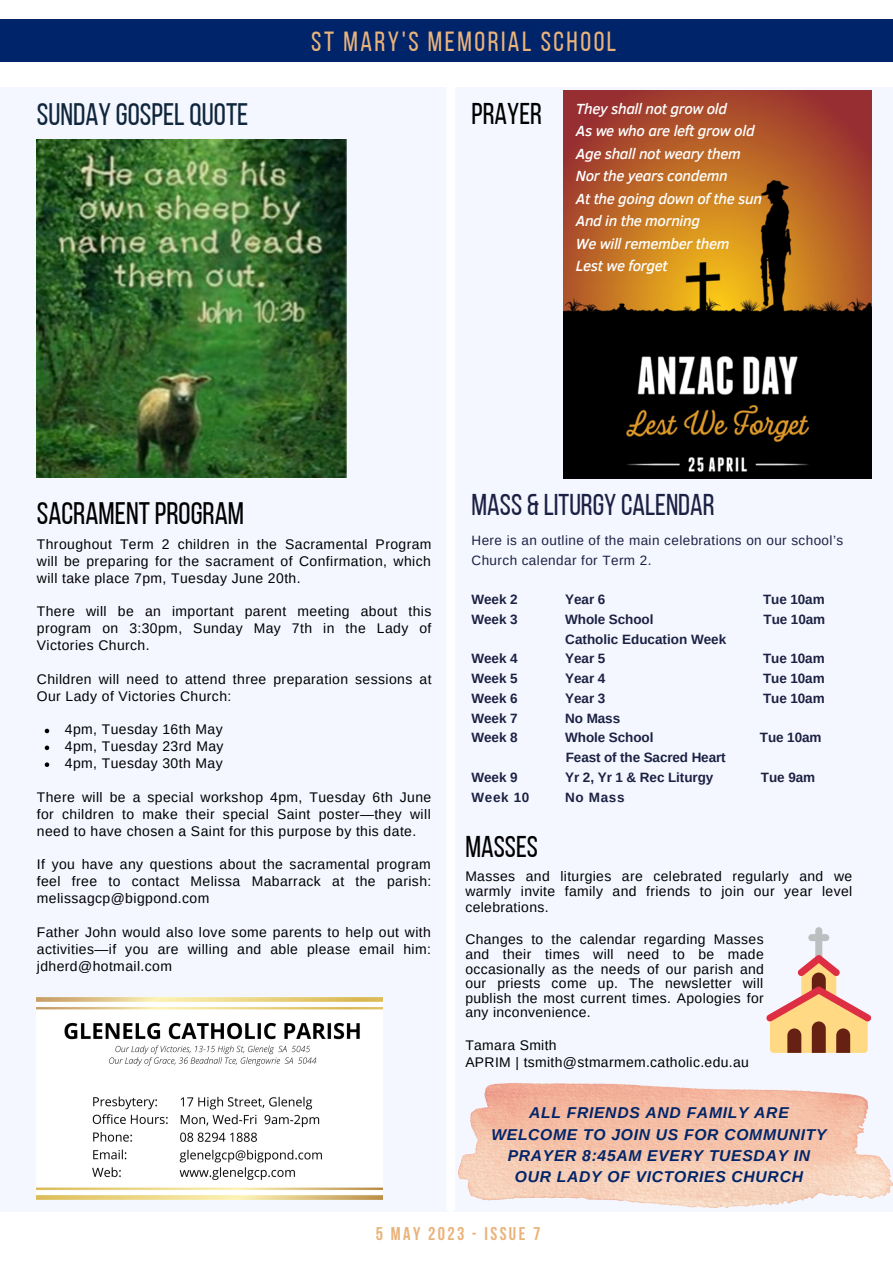
<style>
.page{position:relative;width:893px;height:1264px;background:#fff}
.page>*{position:absolute;margin:0;border:0;box-sizing:border-box;transform-origin:0 0}
.t1{font:31.05px "Bebas Neue";color:#10263c}
.t2{font:31.05px "Bebas Neue";color:#000}
.t3{font:30px "Bebas Neue";color:#1c2143}
.t4{font:30px "Bebas Neue";color:#000}
.t5{font:27.6px "Bebas Neue";letter-spacing:.09em;color:#eab37b}
.t6{font:700 18.45px "Bebas Neue";letter-spacing:.13em;color:#eab37b}
.t7{font:italic 700 15.75px/21.3px "Arimo";letter-spacing:.045em;color:#002469;text-align:center}
.t8{font:italic 500 15.15px "Clear Sans";letter-spacing:-.02em;color:#fff}
.t9{font:13.95px/16.8px "Arimo";letter-spacing:.03em;color:#000;text-align:justify}
.t10{font:700 13.5px "Arimo";letter-spacing:-.005em;color:#1c2143}
.t11{font:13.5px/19.8px "Arimo";letter-spacing:.03em;color:#1c2143}
</style>
<div class="page">
<div style="left:0;top:19px;width:892px;height:43px;background:#002469"></div>
<div style="left:0;top:87px;width:892px;height:1124px;background:#f4f7ff"></div>
<img style="left:37px;top:997px;width:345px;height:202px">
<div style="left:446px;top:72px;width:9px;height:1135px;background:#fff"></div>
<svg style="left:766px;top:927px;width:105px;height:125px"></svg>
<img style="left:37px;top:139px;width:309px;height:339px">
<img style="left:563px;top:90px;width:308px;height:388px">
<img style="left:458px;top:1083px;width:434px;height:124px">
<svg style="left:45px;top:728px;width:4px;height:5px"></svg>
<svg style="left:45px;top:745px;width:4px;height:5px"></svg>
<svg style="left:45px;top:762px;width:4px;height:5px"></svg>
<p class="t5" style="left:311px;top:30px;width:306px">ST MARY'S MEMORIAL SCHOOL</p>
<p class="t1" style="left:37px;top:102px;width:213px">SUNDAY GOSPEL QUOTE</p>
<p class="t4" style="left:471px;top:102px;width:72px">PRAYER</p>
<p class="t8" style="left:576px;top:97px;width:153px">They shall not grow old</p>
<p class="t8" style="left:576px;top:120px;width:180px">As we who are left grow old</p>
<p class="t8" style="left:576px;top:142px;width:166px">Age shall not weary them</p>
<p class="t8" style="left:576px;top:165px;width:153px">Nor the years condemn</p>
<p class="t8" style="left:576px;top:187px;width:187px">At the going down of the sun</p>
<p class="t8" style="left:576px;top:210px;width:126px">And in the morning</p>
<p class="t8" style="left:576px;top:232px;width:155px">We will remember them</p>
<p class="t8" style="left:576px;top:255px;width:93px">Lest we forget</p>
<p class="t2" style="left:37px;top:500px;width:209px">SACRAMENTPROGRAM</p>
<p class="t9" style="left:37px;top:535px;width:396px">Throughout Term 2 children in the Sacramental Program will be preparing for the sacrament of Confirmation, which will take place 7pm, Tuesday June 20th.</p>
<p class="t9" style="left:37px;top:603px;width:396px">There will be an important parent meeting about this program on 3:30pm, Sunday May 7th in the Lady of Victories Church.</p>
<p class="t9" style="left:37px;top:670px;width:396px">Children will need to attend three preparation sessions at<br>Our Lady of Victories Church:</p>
<p class="t9" style="left:65px;top:721px;width:159px">4pm, Tuesday 16th May</p>
<p class="t9" style="left:65px;top:738px;width:160px">4pm, Tuesday 23rd May</p>
<p class="t9" style="left:65px;top:754px;width:159px">4pm, Tuesday 30th May</p>
<p class="t9" style="left:37px;top:788px;width:396px">There will be a special workshop 4pm, Tuesday 6th June for children to make their special Saint poster—they will need to have chosen a Saint for this purpose by this date.</p>
<p class="t9" style="left:37px;top:856px;width:396px">If you have any questions about the sacramental program feel free to contact Melissa Mabarrack at the parish: melissagcp@bigpond.com</p>
<p class="t9" style="left:37px;top:923px;width:395px">Father John would also love some parents to help out with activities—if you are willing and able please email him: jdherd@hotmail.com</p>
<p class="t3" style="left:471px;top:492px;width:245px">MASS &amp; LITURGY CALENDAR</p>
<p class="t11" style="left:471px;top:530px;width:373px">Here is an outline of the main celebrations on our school’s<br>Church calendar for Term 2.</p>
<p class="t10" style="left:471px;top:592px;width:48px">Week 2</p>
<p class="t10" style="left:565px;top:592px;width:42px">Year 6</p>
<p class="t10" style="left:763px;top:592px;width:63px">Tue 10am</p>
<p class="t10" style="left:471px;top:611px;width:48px">Week 3</p>
<p class="t10" style="left:565px;top:611px;width:90px">Whole School</p>
<p class="t10" style="left:763px;top:611px;width:63px">Tue 10am</p>
<p class="t10" style="left:565px;top:631px;width:162px">Catholic Education Week</p>
<p class="t10" style="left:471px;top:651px;width:48px">Week 4</p>
<p class="t10" style="left:565px;top:651px;width:42px">Year 5</p>
<p class="t10" style="left:763px;top:651px;width:63px">Tue 10am</p>
<p class="t10" style="left:471px;top:671px;width:48px">Week 5</p>
<p class="t10" style="left:565px;top:671px;width:42px">Year 4</p>
<p class="t10" style="left:763px;top:671px;width:63px">Tue 10am</p>
<p class="t10" style="left:471px;top:690px;width:48px">Week 6</p>
<p class="t10" style="left:565px;top:690px;width:42px">Year 3</p>
<p class="t10" style="left:763px;top:690px;width:63px">Tue 10am</p>
<p class="t10" style="left:471px;top:710px;width:48px">Week 7</p>
<p class="t10" style="left:565px;top:710px;width:56px">No Mass</p>
<p class="t10" style="left:471px;top:730px;width:48px">Week 8</p>
<p class="t10" style="left:565px;top:730px;width:90px">Whole School</p>
<p class="t10" style="left:759px;top:730px;width:63px">Tue 10am</p>
<p class="t10" style="left:566px;top:749px;width:161px">Feast of the Sacred Heart</p>
<p class="t10" style="left:471px;top:769px;width:48px">Week 9</p>
<p class="t10" style="left:565px;top:769px;width:150px">Yr 2, Yr 1 &amp; Rec Liturgy</p>
<p class="t10" style="left:761px;top:769px;width:56px">Tue 9am</p>
<p class="t10" style="left:471px;top:789px;width:59px">Week 10</p>
<p class="t10" style="left:565px;top:789px;width:61px">No Mass</p>
<p class="t4" style="left:465px;top:834px;width:74px">MASSES</p>
<p class="t9" style="left:465px;top:868px;width:388px;line-height:15.5px">Masses and liturgies are celebrated regularly and we warmly invite family and friends to join our year level celebrations.</p>
<p class="t9" style="left:465px;top:932px;width:300px;line-height:14.5px">Changes to the calendar regarding Masses and their times will need to be made occasionally as the needs of our parish and our priests come up. The newsletter will publish the most current times. Apologies for any inconvenience.</p>
<p class="t9" style="left:465px;top:1036px;width:93px">Tamara Smith</p>
<p class="t9" style="left:465px;top:1053px;width:285px">APRIM | tsmith@stmarmem.catholic.edu.au</p>
<p class="t7" style="left:491px;top:1102px;width:337px">ALL FRIENDS AND FAMILY ARE<br>WELCOME TO JOIN US FOR COMMUNITY<br>PRAYER 8:45AM EVERY TUESDAY IN<br>OUR LADY OF VICTORIES CHURCH</p>
<p class="t6" style="left:376px;top:1226px;width:166px">5 MAY 2023 - ISSUE 7</p>
</div>
